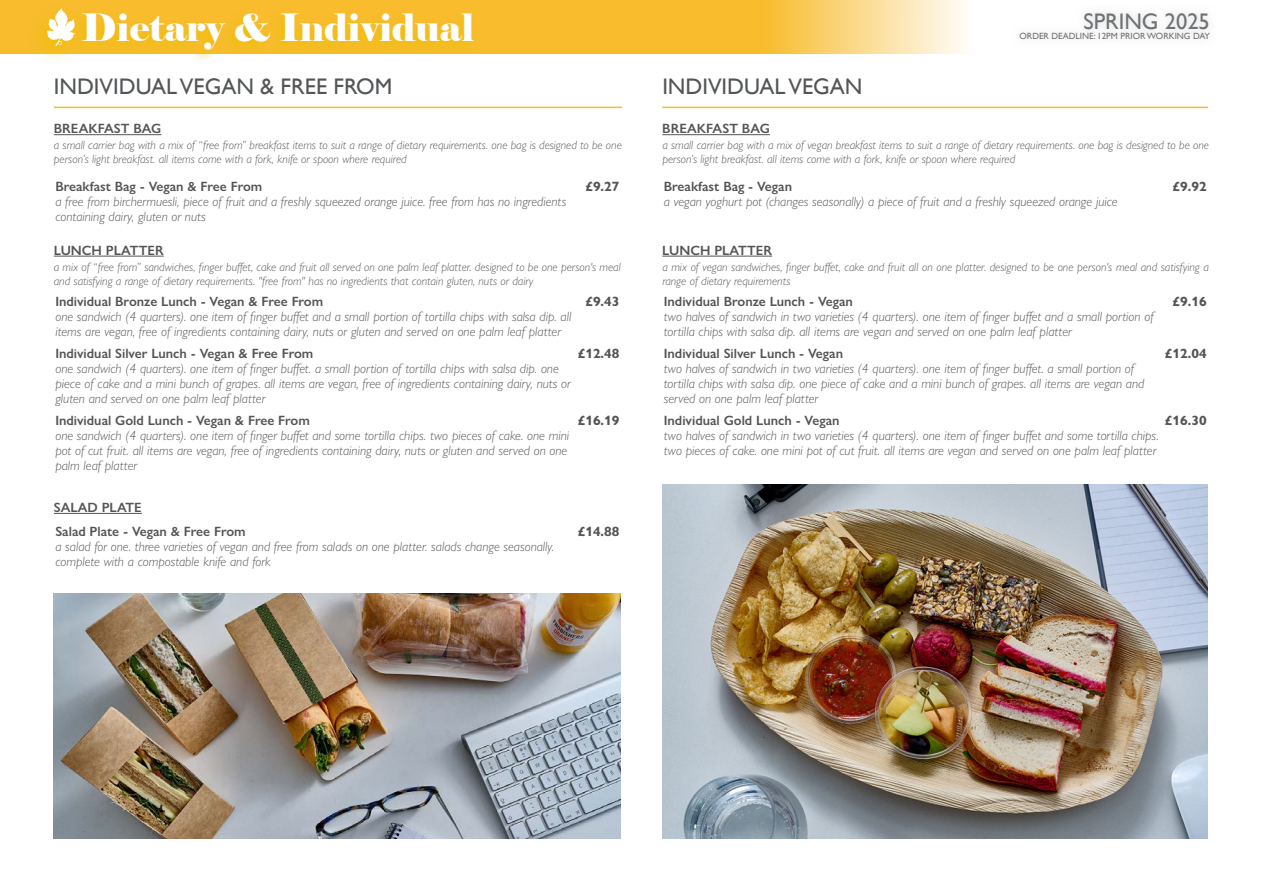
<style>
.page{position:relative;width:1263px;height:893px;background:#fff}
.page>*{position:absolute;margin:0;border:0;box-sizing:border-box;transform-origin:0 0}
.WHITE_SUB_BIG_TITLE{font:37.5px "Elephant";color:#fff}
.TITLES{font:22.5px "Gill Sans";color:#545557}
.t1{font:22.5px "Gill Sans";color:#6f7274}
.NEW_tag{font:italic 300 13.5px/15px "Gill Sans Nova";color:#545453}
.Subtitles_underline{font:600 13.5px "Gill Sans Nova";color:#545557}
.NEW_tag-2{font:700 13.5px "Gill Sans Nova";color:#545453}
.Menu_notes_-_under_yellow_line{font:italic 300 12px/14.4px "Gill Sans Nova";color:#545557}
.t2{font:9px "Gill Sans";color:#6f7274}
.s1{font-weight:600;font-style:normal}
</style>
<div class="page">
<svg style="left:0;top:0;width:963px;height:54px;fill:#f8bc2c"></svg>
<div style="left:1011px;top:5px;width:207px;height:43px;background:#fafafa"></div>
<div style="left:28px;top:3px;width:55px;height:62px;background:#ecc000;opacity:.8"></div>
<svg style="left:47px;top:8px;width:29px;height:38px"></svg>
<div style="left:70px;top:11px;width:406px;height:53px;background:#ecc000;opacity:.65"></div>
<hr style="left:54px;top:134px;width:107px;height:1px;background:#545557">
<hr style="left:662px;top:134px;width:108px;height:1px;background:#545557">
<hr style="left:54px;top:256px;width:110px;height:1px;background:#545557">
<hr style="left:662px;top:256px;width:110px;height:1px;background:#545557">
<hr style="left:54px;top:107px;width:568px;height:1px;background:#f8bc2c">
<hr style="left:662px;top:107px;width:546px;height:1px;background:#f8bc2c">
<hr style="left:54px;top:513px;width:88px;height:1px;background:#545557">
<img style="left:54px;top:593px;width:567px;height:246px">
<img style="left:662px;top:485px;width:546px;height:354px">
<p class="WHITE_SUB_BIG_TITLE" style="left:82px;top:4px;width:394px">Dietary &amp; Individual</p>
<p class="TITLES" style="left:54px;top:74px;width:340px">INDIVIDUAL VEGAN &amp; FREE FROM</p>
<p class="TITLES" style="left:662px;top:73px;width:202px">INDIVIDUAL VEGAN</p>
<p class="Subtitles_underline" style="left:54px;top:120px;width:109px">BREAKFAST BAG</p>
<p class="Subtitles_underline" style="left:662px;top:120px;width:109px">BREAKFAST BAG</p>
<h2 class="t1" style="left:1083px;top:8px;width:128px">SPRING 2025</h2>
<p class="t2" style="left:1019px;top:31px;width:192px">ORDER DEADLINE: 12PM PRIOR WORKING DAY</p>
<p class="Menu_notes_-_under_yellow_line" style="left:54px;top:137px;width:569px">a small carrier bag with a mix of “free from” breakfast items to suit a range of dietary requirements. one bag is designed to be one person’s light breakfast. all items come with a fork, knife or spoon where required</p>
<p class="Menu_notes_-_under_yellow_line" style="left:662px;top:137px;width:548px">a small carrier bag with a mix of vegan breakfast items to suit a range of dietary requirements. one bag is designed to be one person’s light breakfast. all items come with a fork, knife or spoon where required</p>
<p class="NEW_tag" style="left:55px;top:179px;width:512px"><span class="s1">Breakfast Bag - Vegan &amp; Free From<br></span>a free from birchermuesli, piece of fruit and a freshly squeezed orange juice. free from has no ingredients containing dairy, gluten or nuts</p>
<p class="NEW_tag-2" style="left:585px;top:178px;width:36px">£9.27</p>
<p class="NEW_tag" style="left:664px;top:179px;width:455px"><span class="s1">Breakfast Bag - Vegan<br></span>a vegan yoghurt pot (changes seasonally) a piece of fruit and a freshly squeezed orange juice</p>
<p class="NEW_tag-2" style="left:1172px;top:178px;width:36px">£9.92</p>
<p class="Subtitles_underline" style="left:54px;top:242px;width:111px">LUNCH PLATTER</p>
<p class="Subtitles_underline" style="left:662px;top:242px;width:111px">LUNCH PLATTER</p>
<p class="Menu_notes_-_under_yellow_line" style="left:54px;top:259px;width:568px">a mix of “free from” sandwiches, finger buffet, cake and fruit all served on one palm leaf platter. designed to be one person's meal and satisfying a range of dietary requirements. "free from" has no ingredients that contain gluten, nuts or dairy</p>
<p class="Menu_notes_-_under_yellow_line" style="left:662px;top:259px;width:548px">a mix of vegan sandwiches, finger buffet, cake and fruit all on one platter. designed to be one person's meal and satisfying a range of dietary requirements</p>
<p class="NEW_tag" style="left:55px;top:294px;width:517px"><span class="s1">Individual Bronze Lunch - Vegan &amp; Free From<br></span>one sandwich (4 quarters). one item of finger buffet and a small portion of tortilla chips with salsa dip. all items are vegan, free of ingredients containing dairy, nuts or gluten and served on one palm leaf platter</p>
<p class="NEW_tag-2" style="left:585px;top:293px;width:36px">£9.43</p>
<p class="NEW_tag" style="left:55px;top:346px;width:517px"><span class="s1">Individual Silver Lunch - Vegan &amp; Free From<br></span>one sandwich (4 quarters). one item of finger buffet. a small portion of tortilla chips with salsa dip. one piece of cake and a mini bunch of grapes. all items are vegan, free of ingredients containing dairy, nuts or gluten and served on one palm leaf platter</p>
<p class="NEW_tag-2" style="left:578px;top:345px;width:43px">£12.48</p>
<p class="NEW_tag" style="left:55px;top:413px;width:515px"><span class="s1">Individual Gold Lunch - Vegan &amp; Free From<br></span>one sandwich (4 quarters). one item of finger buffet and some tortilla chips. two pieces of cake. one mini pot of cut fruit. all items are vegan, free of ingredients containing dairy, nuts or gluten and served on one palm leaf platter</p>
<p class="NEW_tag-2" style="left:578px;top:412px;width:43px">£16.19</p>
<p class="Subtitles_underline" style="left:54px;top:499px;width:89px">SALAD PLATE</p>
<p class="NEW_tag" style="left:55px;top:524px;width:500px"><span class="s1">Salad Plate - Vegan &amp; Free From<br></span>a salad for one. three varieties of vegan and free from salads on one platter. salads change seasonally. complete with a compostable knife and fork</p>
<p class="NEW_tag-2" style="left:578px;top:523px;width:43px">£14.88</p>
<p class="NEW_tag" style="left:664px;top:294px;width:491px"><span class="s1">Individual Bronze Lunch - Vegan<br></span>two halves of sandwich in two varieties (4 quarters). one item of finger buffet and a small portion of tortilla chips with salsa dip. all items are vegan and served on one palm leaf platter</p>
<p class="NEW_tag-2" style="left:1172px;top:293px;width:36px">£9.16</p>
<p class="NEW_tag" style="left:664px;top:346px;width:482px"><span class="s1">Individual Silver Lunch - Vegan<br></span>two halves of sandwich in two varieties (4 quarters). one item of finger buffet. a small portion of tortilla chips with salsa dip. one piece of cake and a mini bunch of grapes. all items are vegan and served on one palm leaf platter</p>
<p class="NEW_tag-2" style="left:1165px;top:345px;width:43px">£12.04</p>
<p class="NEW_tag" style="left:664px;top:413px;width:496px"><span class="s1">Individual Gold Lunch - Vegan<br></span>two halves of sandwich in two varieties (4 quarters). one item of finger buffet and some tortilla chips. two pieces of cake. one mini pot of cut fruit. all items are vegan and served on one palm leaf platter</p>
<p class="NEW_tag-2" style="left:1165px;top:412px;width:43px">£16.30</p>
</div>
